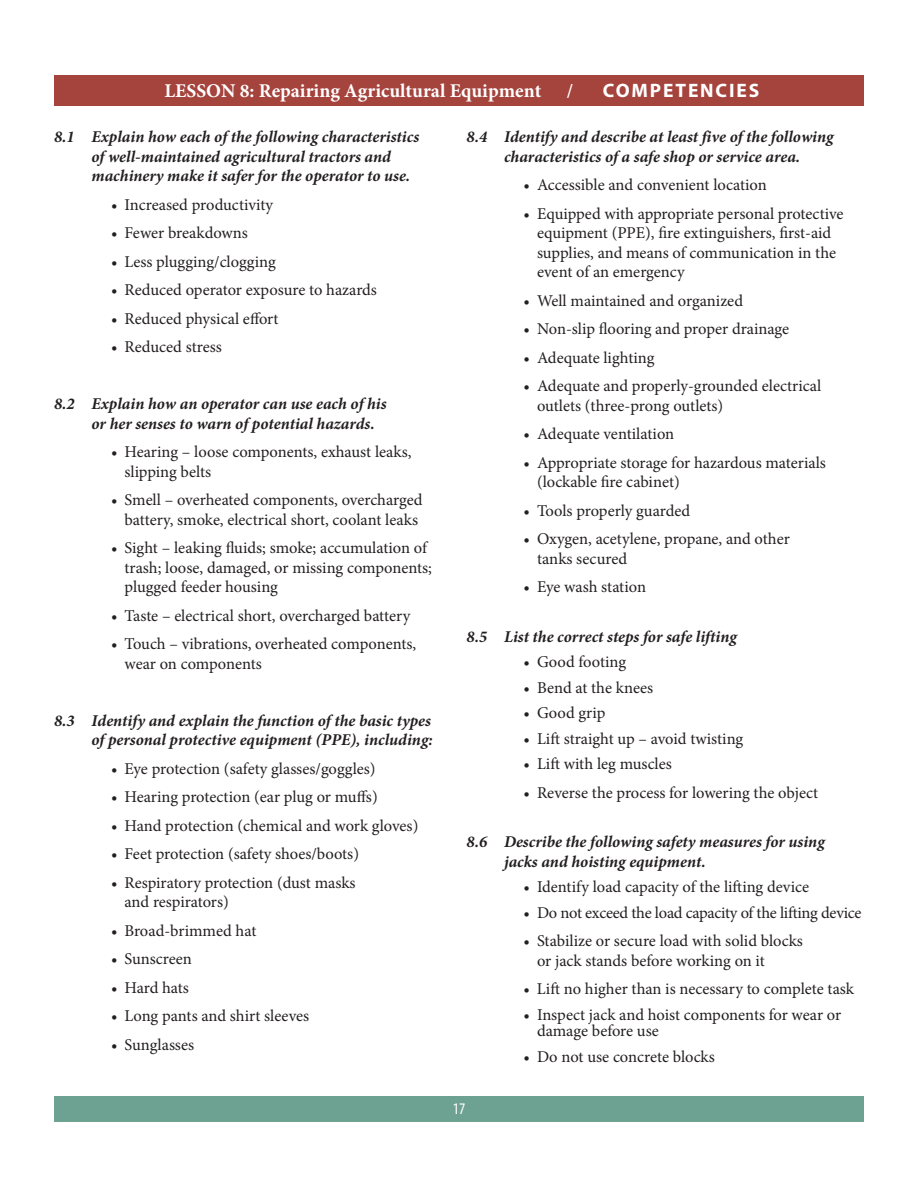
<style>
.page{position:relative;width:918px;height:1188px;background:#fff}
.page>*{position:absolute;margin:0;border:0;box-sizing:border-box;transform-origin:0 0}
.Body_Text{font:700 19.5px "Minion Pro";color:#fff}
.Body_Text-2{font:700 19.5px "Myriad Pro";letter-spacing:.095em;color:#fff}
.Body_Text-3{font:16.5px/19.5px "Minion Pro";letter-spacing:-.005em;color:#231f20}
.Body_Text-4{font:italic 700 16.5px/19.5px "Minion Pro";color:#231f20}
.t1{font:condensed 16.2px "Myriad Pro";color:#fff}
</style>
<div class="page">
<div style="left:54px;top:1096px;width:810px;height:25px;background:#6da192"></div>
<div style="left:55px;top:75px;width:809px;height:31px;background:#a5433d"></div>
<p class="Body_Text" style="left:165px;top:77px;width:378px">LESSON 8: Repairing Agricultural Equipment</p>
<p class="Body_Text" style="left:567px;top:77px;width:8px">/</p>
<p class="Body_Text-2" style="left:603px;top:78px;width:158px">COMPETENCIES</p>
<p class="Body_Text-4" style="left:92px;top:127px;width:329px;text-indent:-38px">8.1 Explain how each of the following characteristics of well-maintained agricultural tractors and machinery make it safer for the operator to use.</p>
<p class="Body_Text-3" style="left:111px;top:195px;width:164px">• Increased productivity</p>
<p class="Body_Text-3" style="left:111px;top:224px;width:138px">• Fewer breakdowns</p>
<p class="Body_Text-3" style="left:111px;top:252px;width:166px">• Less plugging/clogging</p>
<p class="Body_Text-3" style="left:111px;top:281px;width:267px">• Reduced operator exposure to hazards</p>
<p class="Body_Text-3" style="left:111px;top:309px;width:169px">• Reduced physical effort</p>
<p class="Body_Text-3" style="left:111px;top:338px;width:112px">• Reduced stress</p>
<p class="Body_Text-4" style="left:92px;top:394px;width:297px;text-indent:-38px">8.2 Explain how an operator can use each of his or her senses to warn of potential hazards.</p>
<p class="Body_Text-3" style="left:125px;top:443px;width:289px;text-indent:-13px">• Hearing – loose components, exhaust leaks, slipping belts</p>
<p class="Body_Text-3" style="left:111px;top:491px;width:313px;text-align:center">• Smell – overheated components, overcharged battery, smoke, electrical short, coolant leaks</p>
<p class="Body_Text-3" style="left:125px;top:539px;width:309px;text-indent:-13px">• Sight – leaking fluids; smoke; accumulation of trash; loose, damaged, or missing components; plugged feeder housing</p>
<p class="Body_Text-3" style="left:111px;top:606px;width:301px">• Taste – electrical short, overcharged battery</p>
<p class="Body_Text-3" style="left:125px;top:635px;width:293px;text-indent:-13px">• Touch – vibrations, overheated components, wear on components</p>
<p class="Body_Text-4" style="left:54px;top:711px;width:380px;text-align:right">8.3 Identify and explain the function of the basic types of personal protective equipment (PPE), including:</p>
<p class="Body_Text-3" style="left:111px;top:759px;width:266px">• Eye protection (safety glasses/goggles)</p>
<p class="Body_Text-3" style="left:111px;top:788px;width:268px">• Hearing protection (ear plug or muffs)</p>
<p class="Body_Text-3" style="left:111px;top:816px;width:309px">• Hand protection (chemical and work gloves)</p>
<p class="Body_Text-3" style="left:111px;top:845px;width:250px">• Feet protection (safety shoes/boots)</p>
<p class="Body_Text-3" style="left:125px;top:873px;width:233px;text-indent:-13px">• Respiratory protection (dust masks and respirators)</p>
<p class="Body_Text-3" style="left:111px;top:921px;width:147px">• Broad-brimmed hat</p>
<p class="Body_Text-3" style="left:111px;top:950px;width:82px">• Sunscreen</p>
<p class="Body_Text-3" style="left:111px;top:978px;width:79px">• Hard hats</p>
<p class="Body_Text-3" style="left:111px;top:1007px;width:200px">• Long pants and shirt sleeves</p>
<p class="Body_Text-3" style="left:111px;top:1035px;width:85px">• Sunglasses</p>
<p class="Body_Text-4" style="left:466px;top:127px;width:369px;text-align:center">8.4 Identify and describe at least five of the following characteristics of a safe shop or service area.</p>
<p class="Body_Text-3" style="left:524px;top:176px;width:245px">• Accessible and convenient location</p>
<p class="Body_Text-3" style="left:537px;top:204px;width:308px;text-indent:-13px">• Equipped with appropriate personal protective equipment (PPE), fire extinguishers, first-aid supplies, and means of communication in the event of an emergency</p>
<p class="Body_Text-3" style="left:524px;top:291px;width:221px">• Well maintained and organized</p>
<p class="Body_Text-3" style="left:524px;top:320px;width:267px">• Non-slip flooring and proper drainage</p>
<p class="Body_Text-3" style="left:524px;top:348px;width:133px">• Adequate lighting</p>
<p class="Body_Text-3" style="left:537px;top:377px;width:286px;text-indent:-13px">• Adequate and properly-grounded electrical outlets (three-prong outlets)</p>
<p class="Body_Text-3" style="left:524px;top:425px;width:152px">• Adequate ventilation</p>
<p class="Body_Text-3" style="left:537px;top:453px;width:291px;text-indent:-13px">• Appropriate storage for hazardous materials (lockable fire cabinet)</p>
<p class="Body_Text-3" style="left:524px;top:501px;width:168px">• Tools properly guarded</p>
<p class="Body_Text-3" style="left:537px;top:530px;width:254px;text-indent:-13px">• Oxygen, acetylene, propane, and other tanks secured</p>
<p class="Body_Text-3" style="left:524px;top:578px;width:124px">• Eye wash station</p>
<p class="Body_Text-4" style="left:466px;top:627px;width:272px">8.5 List the correct steps for safe lifting</p>
<p class="Body_Text-3" style="left:524px;top:653px;width:104px">• Good footing</p>
<p class="Body_Text-3" style="left:524px;top:678px;width:131px">• Bend at the knees</p>
<p class="Body_Text-3" style="left:524px;top:704px;width:83px">• Good grip</p>
<p class="Body_Text-3" style="left:524px;top:729px;width:221px">• Lift straight up – avoid twisting</p>
<p class="Body_Text-3" style="left:524px;top:755px;width:150px">• Lift with leg muscles</p>
<p class="Body_Text-3" style="left:524px;top:783px;width:296px">• Reverse the process for lowering the object</p>
<p class="Body_Text-4" style="left:504px;top:832px;width:322px;text-indent:-38px">8.6 Describe the following safety measures for using jacks and hoisting equipment.</p>
<p class="Body_Text-3" style="left:524px;top:878px;width:287px">• Identify load capacity of the lifting device</p>
<p class="Body_Text-3" style="left:524px;top:903px;width:340px">• Do not exceed the load capacity of the lifting device</p>
<p class="Body_Text-3" style="left:537px;top:932px;width:267px;text-indent:-13px">• Stabilize or secure load with solid blocks or jack stands before working on it</p>
<p class="Body_Text-3" style="left:524px;top:980px;width:332px">• Lift no higher than is necessary to complete task</p>
<p class="Body_Text-3" style="left:537px;top:1007px;width:306px;line-height:16.5px;text-indent:-13px">• Inspect jack and hoist components for wear or damage before use</p>
<p class="Body_Text-3" style="left:524px;top:1047px;width:193px">• Do not use concrete blocks</p>
<p class="t1" style="left:453px;top:1099px;width:14px">17</p>
</div>
